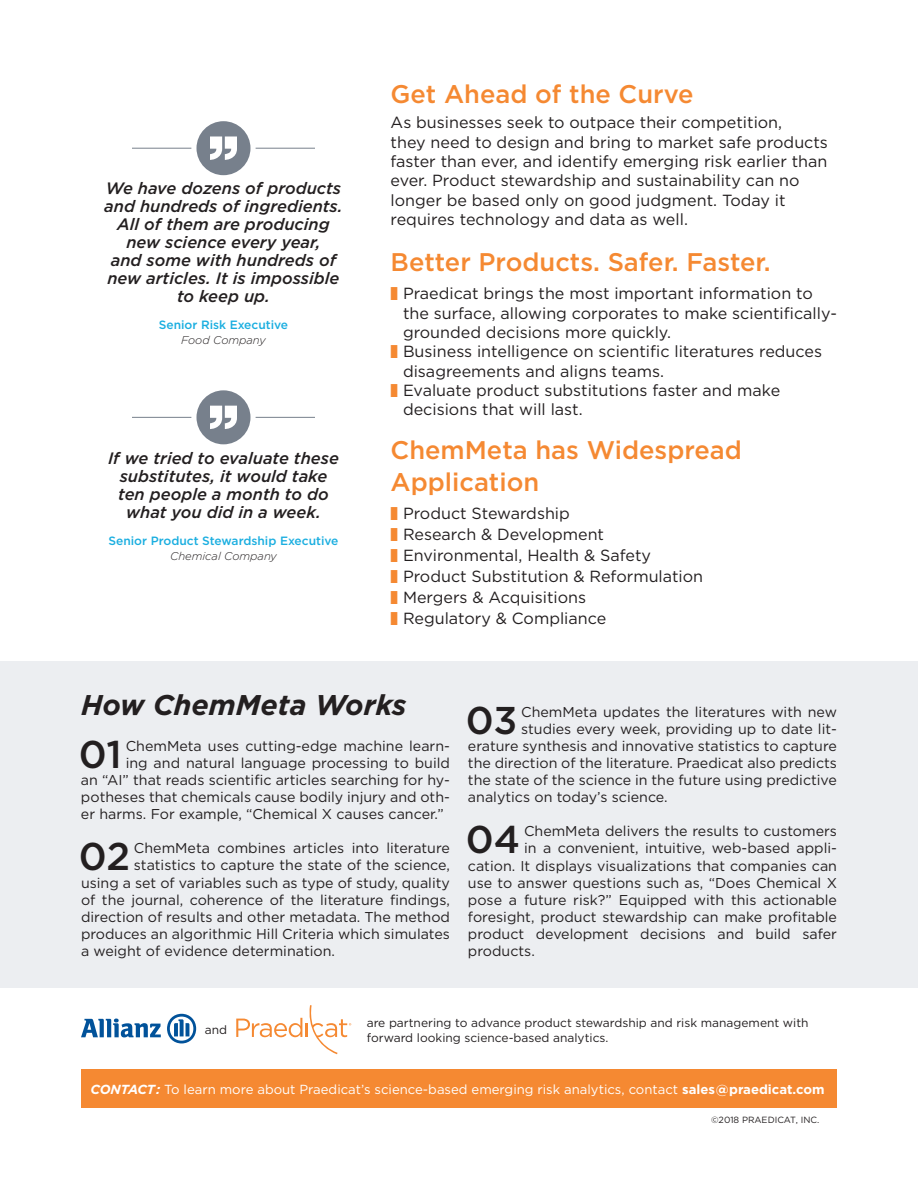
<style>
.page{position:relative;width:918px;height:1188px;background:#fff}
.page>*{position:absolute;margin:0;border:0;box-sizing:border-box;transform-origin:0 0}
.t1{font:500 38.7px "Gotham";letter-spacing:-.01em;color:#231f20}
.t2{font:italic 700 28.5px "Gotham";color:#231f20}
.t3{font:500 25.5px/31.5px "Gotham";color:#f58932}
.t4{font:italic 500 16.5px/18px "Gotham";color:#231f20;text-align:center}
.t5{font:16.2px/19.4px "Gotham";color:#231f20}
.t6{font:14.25px "Gotham";color:#231f20}
.t7{font:13.2px "Gotham";color:#fff}
.t8{font:12px/14.4px "Gotham";color:#231f20}
.t9{font:500 12px "Gotham";color:#1aaee0}
.t10{font:italic 300 11.25px "Gotham";color:#231f20}
.t11{font:9px "Gotham";color:#231f20}
.s1{font-weight:700;font-style:italic}
.s2{font-weight:700}
.s3{font-weight:700;font-size:13.05px}
</style>
<div class="page">
<div style="left:0;top:661px;width:918px;height:327px;background:#eceef1"></div>
<div style="left:81px;top:1069px;width:756px;height:39px;background:#f58932"></div>
<svg style="left:81px;top:1019px;width:80px;height:18px"></svg>
<svg style="left:167px;top:1014px;width:29px;height:29px"></svg>
<svg style="left:236px;top:1005px;width:115px;height:49px"></svg>
<hr style="left:132px;top:417px;width:59px;height:1px;background:#77808c">
<hr style="left:256px;top:417px;width:59px;height:1px;background:#77808c">
<div style="left:196px;top:390px;width:54px;height:54px;background:#77808c;border-radius:50%"></div>
<svg style="left:210px;top:406px;width:27px;height:23px"></svg>
<hr style="left:132px;top:148px;width:59px;height:1px;background:#77808c">
<hr style="left:256px;top:148px;width:59px;height:1px;background:#77808c">
<div style="left:196px;top:121px;width:54px;height:54px;background:#77808c;border-radius:50%"></div>
<svg style="left:210px;top:136px;width:27px;height:24px"></svg>
<p class="t4" style="left:104px;top:179px;width:240px">We have dozens of products and hundreds of ingredients.<br>All of them are producing new science every year,<br>and some with hundreds of new articles. It is impossible to keep up.</p>
<p class="t9" style="left:159px;top:317px;width:131px">Senior Risk Executive</p>
<p class="t10" style="left:181px;top:333px;width:86px">Food Company</p>
<p class="t4" style="left:108px;top:449px;width:232px">If we tried to evaluate these substitutes, it would take ten people a month to do what you did in a week.</p>
<p class="t9" style="left:108px;top:532px;width:232px">Senior Product Stewardship Executive</p>
<p class="t10" style="left:170px;top:548px;width:108px">Chemical Company</p>
<h3 class="t3" style="left:391px;top:78px;width:304px">Get Ahead of the Curve</h3>
<p class="t5" style="left:391px;top:113px;width:439px">As businesses seek to outpace their competition,<br>they need to design and bring to market safe products faster than ever, and identify emerging risk earlier than ever. Product stewardship and sustainability can no longer be based only on good judgment. Today it requires technology and data as well.</p>
<h3 class="t3" style="left:391px;top:246px;width:382px">Better Products. Safer. Faster.</h3>
<p class="t5" style="left:403px;top:283px;width:435px">Praedicat brings the most important information to the surface, allowing corporates to make scientifically&shy;grounded decisions more quickly.<br>Business intelligence on scientific literatures reduces disagreements and aligns teams.<br>Evaluate product substitutions faster and make decisions that will last.</p>
<h3 class="t3" style="left:391px;top:434px;width:353px">ChemMeta has Widespread<br>Application</h3>
<p class="t5" style="left:403px;top:502px;width:302px;line-height:21px">Product Stewardship<br>Research &amp; Development<br>Environmental, Health &amp; Safety<br>Product Substitution &amp; Reformulation<br>Mergers &amp; Acquisitions<br>Regulatory &amp; Compliance</p>
<h2 class="t2" style="left:81px;top:686px;width:327px">How ChemMeta Works</h2>
<h1 class="t1" style="left:79px;top:729px;width:45px">01</h1>
<p class="t6" style="left:126px;top:737px;width:326px">ChemMeta uses cutting-edge machine learn-</p>
<p class="t6" style="left:126px;top:754px;width:326px">ing and natural language processing to build</p>
<p class="t6" style="left:81px;top:771px;width:371px">an “AI” that reads scientific articles searching for hy-</p>
<p class="t6" style="left:81px;top:788px;width:370px">potheses that chemicals cause bodily injury and oth-</p>
<p class="t6" style="left:81px;top:805px;width:364px">er harms. For example, “Chemical X causes cancer.”</p>
<h1 class="t1" style="left:79px;top:831px;width:53px">02</h1>
<p class="t6" style="left:134px;top:839px;width:317px">ChemMeta combines articles into literature</p>
<p class="t6" style="left:134px;top:856px;width:317px">statistics to capture the state of the science,</p>
<p class="t6" style="left:81px;top:873px;width:370px">using a set of variables such as type of study, quality</p>
<p class="t6" style="left:81px;top:890px;width:371px">of the journal, coherence of the literature findings,</p>
<p class="t6" style="left:81px;top:908px;width:371px">direction of results and other metadata. The method</p>
<p class="t6" style="left:81px;top:925px;width:371px">produces an algorithmic Hill Criteria which simulates</p>
<p class="t6" style="left:81px;top:942px;width:255px">a weight of evidence determination.</p>
<h1 class="t1" style="left:466px;top:695px;width:53px">03</h1>
<p class="t6" style="left:521px;top:703px;width:317px">ChemMeta updates the literatures with new</p>
<p class="t6" style="left:521px;top:720px;width:317px">studies every week, providing up to date lit-</p>
<p class="t6" style="left:468px;top:737px;width:370px">erature synthesis and innovative statistics to capture</p>
<p class="t6" style="left:468px;top:754px;width:371px">the direction of the literature. Praedicat also predicts</p>
<p class="t6" style="left:468px;top:771px;width:371px">the state of the science in the future using predictive</p>
<p class="t6" style="left:468px;top:788px;width:201px">analytics on today’s science.</p>
<h1 class="t1" style="left:466px;top:814px;width:56px">04</h1>
<p class="t6" style="left:524px;top:822px;width:314px">ChemMeta delivers the results to customers</p>
<p class="t6" style="left:524px;top:839px;width:314px">in a convenient, intuitive, web-based appli-</p>
<p class="t6" style="left:468px;top:856px;width:371px">cation. It displays visualizations that companies can</p>
<p class="t6" style="left:468px;top:874px;width:371px">use to answer questions such as, “Does Chemical X</p>
<p class="t6" style="left:468px;top:891px;width:371px">pose a future risk?” Equipped with this actionable</p>
<p class="t6" style="left:468px;top:908px;width:371px">foresight, product stewardship can make profitable</p>
<p class="t6" style="left:468px;top:925px;width:371px">product development decisions and build safer</p>
<p class="t6" style="left:468px;top:942px;width:68px">products.</p>
<p class="t8" style="left:205px;top:1022px;width:24px">and</p>
<p class="t8" style="left:367px;top:1016px;width:443px">are partnering to advance product stewardship and risk management with forward looking science-based analytics.</p>
<p class="t7" style="left:90px;top:1081px;width:736px"><span class="s1">CONTACT:</span> To learn more about Praedicat’s science-based emerging risk analytics, contact <span class="s2">sales</span><span class="s3">@</span><span class="s2">praedicat.com</span></p>
<p class="t11" style="left:711px;top:1114px;width:110px">©2018 PRAEDICAT, INC.</p>
</div>
